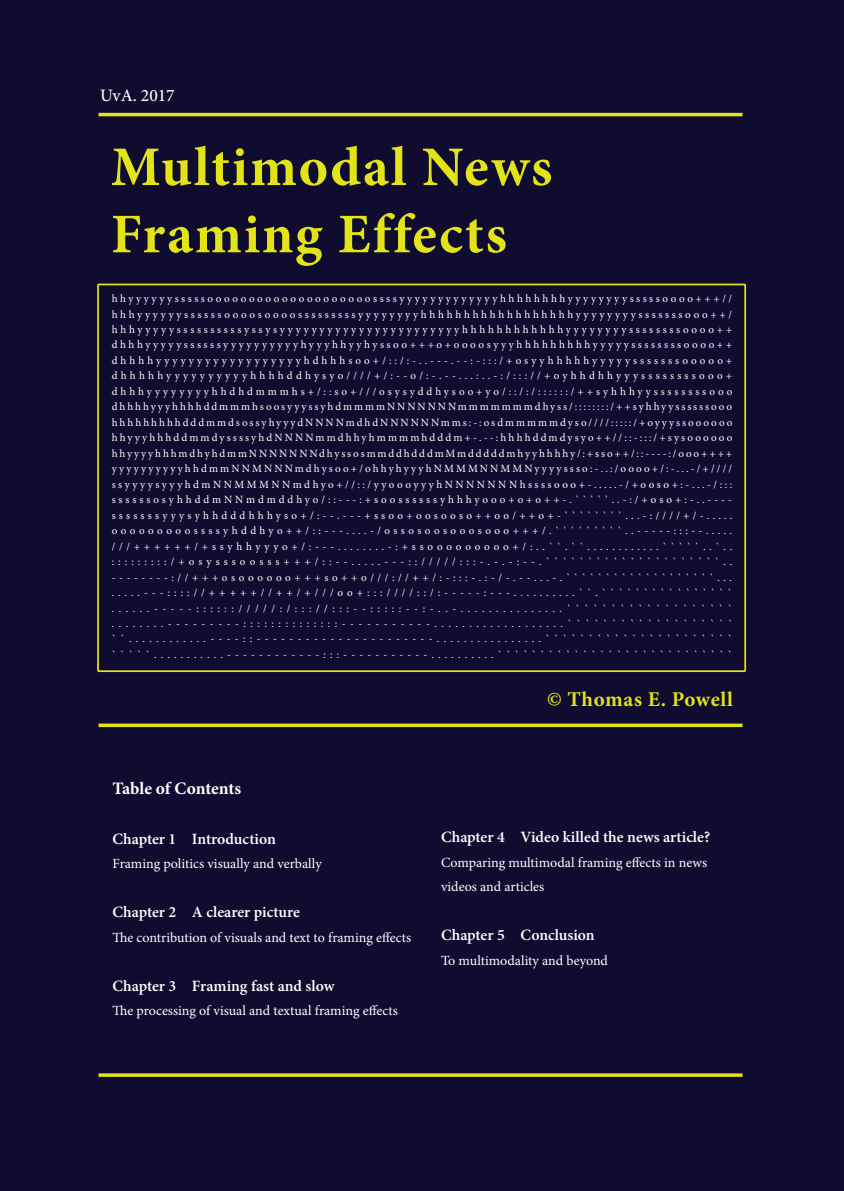
<style>
.page{position:relative;width:844px;height:1191px;background:#fff}
.page>*{position:absolute;margin:0;border:0;box-sizing:border-box;transform-origin:0 0}
.t1{font:700 56px/67.2px "Minion Pro";letter-spacing:.03em;color:#e2e318}
.t2{font:700 21px "Minion Pro";letter-spacing:.03em;color:#e2e318}
.t3{font:700 17.5px "Minion Pro";letter-spacing:-.01em;color:#fff}
.t4{font:500 17.5px "Minion Pro";color:#fff}
.t5{font:600 15.75px "Minion Pro";color:#fff}
.t6{font:14px/24.5px "Minion Pro";color:#fff}
.t7{font:11.03px/15.4px "Minion Pro";letter-spacing:.345em;color:#fff;text-align:justify}
</style>
<div class="page">
<div style="left:0;top:0;width:843px;height:1191px;background:#0f0c30"></div>
<div style="left:97px;top:283px;width:648px;height:389px;border:2px solid #e2e318"></div>
<hr style="left:98px;top:113px;width:644px;height:3px;background:#e2e318">
<svg style="left:98px;top:723px;width:644px;height:4px;background:#c3c31b"></svg>
<hr style="left:98px;top:1073px;width:644px;height:3px;background:#e2e318">
<h3 class="t4" style="left:100px;top:84px;width:76px">UvA. 2017</h3>
<h1 class="t1" style="left:111px;top:133px;width:443px">Multimodal News<br>Framing Effects</h1>
<p class="t7" style="left:112px;top:291px;width:622px">hhyyyyyysssssoooooooooooooooooooossssyyyyyyyyyyyyyhhhhhhhhyyyyyyyysssssoooo+++// hhhyyyyyyssssssoooosoooosssssssssyyyyyyyyhhhhhhhhhhhhhhhhhhyyyyyyyysssssssooo++/ hhhyyyyyssssssssssyssysyyyyyyyyyyyyyyyyyyyyyyyhhhhhhhhhhhhyyyyyyyyssssssssoooo++ dhhhyyyyyssssssyyyyyyyyyyhyyyhhyyhyssoo+++o+oooosyyyhhhhhhhhhyyyyyssssssssoooo++ dhhhhyyyyyyyyyyyyyyyyyyhdhhhsoo+/::/:-..---.--:-:::/+osyyhhhhhyyyyysssssssooooo+ dhhhhhyyyyyyyyyyhhhhddhysyo////+/:--o/:-.--...:..-:/::://+oyhhdhhyyyssssssssooo+ dhhhyyyyyyyyhhdhdmmmhs+/::so+///osysyddhysoo+yo/::/:/::::::/++syhhhyyssssssssooo dhhhhyyyhhhhddmmmhsoosyyyssyhdmmmmNNNNNNNmmmmmmmdhyss/::::::::/++syhhyyssssssooo hhhhhhhhhdddmmdsossyhyyydNNNNmdhdNNNNNNmms:-:osdmmmmmdyso////:::::/+oyyyssoooooo hhyyyhhhddmmdyssssyhdNNNNmmdhhyhmmmmhdddm+-.--:hhhhddmdysyo++//::-:::/+sysoooooo hhyyyyhhhmdhyhdmmNNNNNNNdhyssosmmddhdddmMmdddddmhyyhhhhy/:+sso++/::----:/ooo++++ yyyyyyyyyyhhdmmNNMNNNmdhysoo+/ohhyhyyyhNMMMNNMMNyyyyssso:-..:/oooo+/:-...-/+//// ssyyyysyyyhdmNNMMMNNmdhyo+//::/yyoooyyyhNNNNNNNhssssooo+-.....-/+ooso+:-...-/::: ssssssosyhhddmNNmdmddhyo/::---:+soossssssyhhhyooo+o+o++-.`````..-:/+oso+:-..---- sssssssyyysyhhdddhhhyso+/:--.---+ssoo+oosooso++oo/++o+-````````...-:////+/-..... ooooooooossssyhddhyo++/::---....-/ossosoosooosooo+++/.`````````..-----:::--..... ///++++++/+ssyhhyyyo+/:---........-:+ssooooooooo+/:..``.``............`````..`.. :::::::::/+osysssoosss+++/::--.....---:://///:::-.-.-:--.`````````````````````.. --------://+++osoooooo+++so++o///://++/:-:::-.:-/-.--...-.```````````````````... .....---:::://+++++//++/+///oo+:::////::/:-----:---..........``.```````````````` ......-----:::::://///:/::://:::--:::::--:-..-...............``````````````````` ........---------::::::::::::::-----------...................``````````````````` ``............----::----------------------................`````````````````````` `````...........------------:::-----------..........````````````````````````````</p>
<h2 class="t2" style="left:547px;top:684px;width:187px">© Thomas E. Powell</h2>
<h3 class="t3" style="left:112px;top:776px;width:130px">Table of Contents</h3>
<h3 class="t5" style="left:112px;top:827px;width:165px">Chapter 1 Introduction</h3>
<p class="t6" style="left:112px;top:851px;width:211px">Framing politics visually and verbally</p>
<h3 class="t5" style="left:112px;top:901px;width:189px">Chapter 2 A clearer picture</h3>
<p class="t6" style="left:112px;top:925px;width:300px">The contribution of visuals and text to framing effects</p>
<h3 class="t5" style="left:112px;top:974px;width:223px">Chapter 3 Framing fast and slow</h3>
<p class="t6" style="left:112px;top:998px;width:287px">The processing of visual and textual framing effects</p>
<h3 class="t5" style="left:441px;top:826px;width:270px">Chapter 4 Video killed the news article?</h3>
<p class="t6" style="left:441px;top:850px;width:267px">Comparing multimodal framing effects in news videos and articles</p>
<h3 class="t5" style="left:441px;top:924px;width:155px">Chapter 5 Conclusion</h3>
<p class="t6" style="left:441px;top:948px;width:168px">To multimodality and beyond</p>
</div>
